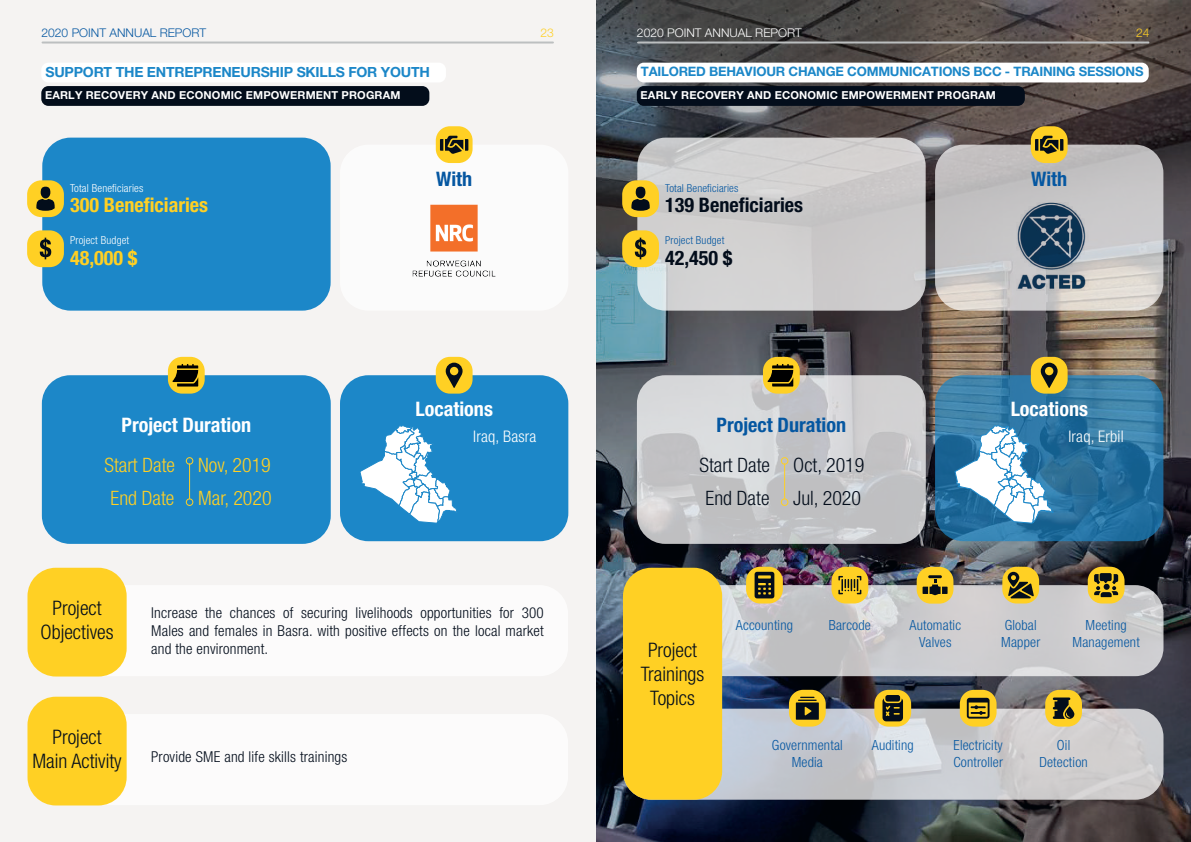
<style>
.page{position:relative;width:1191px;height:842px;background:#fff}
.page>*{position:absolute;margin:0;border:0;box-sizing:border-box;transform-origin:0 0}
.t1{font:300 condensed 20px/24px "Helvetica Neue LT Pro";color:#030d1b;text-align:center}
.t2{font:700 condensed 20px "Helvetica Neue LT Pro";color:#fff}
.t3{font:700 condensed 20px "Helvetica Neue LT Pro";color:#0557a1}
.t4{font:700 condensed 20px "Helvetica Neue LT Pro";color:#030d1b}
.t5{font:700 condensed 20px "Helvetica Neue LT Pro";color:#ffd024}
.t6{font:300 condensed 19.8px/33.3px "Helvetica Neue LT Pro";color:#030d1b}
.t7{font:300 condensed 19.8px/33.3px "Helvetica Neue LT Pro";color:#ffd024}
.t8{font:300 condensed 16px "Helvetica Neue LT Pro";letter-spacing:.015em;color:#fff}
.t9{font:300 condensed 15px/18px "Helvetica Neue LT Pro";letter-spacing:.015em;color:#030d1b;text-align:justify}
.t10{font:300 condensed 14px/16.8px "Helvetica Neue LT Pro";letter-spacing:.015em;color:#0557a1;text-align:center}
.t11{font:700 14px "Helvetica Neue LT Pro";letter-spacing:-.015em;color:#1c87c8}
.t12{font:700 13px "Helvetica Neue LT Pro";letter-spacing:-.015em;color:#1c87c8}
.t13{font:300 12px "Helvetica Neue LT Pro";color:#0557a1}
.t14{font:300 12px "Helvetica Neue LT Pro";color:#fff}
.t15{font:300 12px "Helvetica Neue LT Pro";color:#ffd024}
.t16{font:700 11px "Helvetica Neue LT Pro";letter-spacing:.015em;color:#fff}
.t17{font:300 condensed 11px "Helvetica Neue LT Pro";letter-spacing:.015em;color:#0557a1}
.t18{font:300 condensed 11px "Helvetica Neue LT Pro";letter-spacing:.015em;color:#fff}
</style>
<div class="page">
<img style="left:595px;top:0;width:596px;height:842px">
<div style="left:0;top:0;width:595px;height:842px;background:#f5f3f2"></div>
<hr style="left:43px;top:42px;width:510px;height:2px;background:#bcbfc0">
<div style="left:41px;top:63px;width:405px;height:19px;background:#fff;border-radius:7px"></div>
<div style="left:41px;top:86px;width:388px;height:20px;background:#030d1b;border-radius:7px"></div>
<div style="left:27px;top:585px;width:541px;height:91px;background:#fff;border-radius:28px"></div>
<div style="left:27px;top:568px;width:100px;height:108px;background:#ffd024;border-radius:28px"></div>
<hr style="left:638px;top:42px;width:510px;height:2px;background:#bcbfc0">
<svg style="left:935px;top:145px;width:228px;height:166px;fill:#c4c2c3"></svg>
<div style="left:1030px;top:126px;width:37px;height:37px;background:#ffd024;border-radius:14px"></div>
<svg style="left:935px;top:375px;width:228px;height:166px"></svg>
<div style="left:1030px;top:357px;width:37px;height:37px;background:#ffd024;border-radius:14px"></div>
<svg style="left:1035px;top:136px;width:28px;height:18px"></svg>
<svg style="left:1040px;top:363px;width:17px;height:25px"></svg>
<div style="left:637px;top:63px;width:511px;height:19px;background:#fff;border-radius:7px"></div>
<div style="left:637px;top:86px;width:387px;height:20px;background:#030d1b;border-radius:7px"></div>
<div style="left:637px;top:138px;width:288px;height:173px;background:#d0cfcf;border-radius:28px"></div>
<div style="left:622px;top:180px;width:37px;height:37px;background:#ffd024;border-radius:14px"></div>
<div style="left:622px;top:230px;width:37px;height:37px;background:#ffd024;border-radius:14px"></div>
<div style="left:635px;top:187px;width:10px;height:11px;background:#030d1b;border-radius:50%"></div>
<svg style="left:631px;top:199px;width:19px;height:12px"></svg>
<svg style="left:635px;top:238px;width:11px;height:21px"></svg>
<svg style="left:623px;top:585px;width:540px;height:91px;fill:#ccccce"></svg>
<svg style="left:637px;top:375px;width:288px;height:169px"></svg>
<hr style="left:784px;top:463px;width:1px;height:36px;background:#ffd024">
<div style="left:781px;top:457px;width:7px;height:8px;border:1px solid #ffd024;border-radius:50%"></div>
<div style="left:781px;top:498px;width:7px;height:8px;border:1px solid #ffd024;border-radius:50%"></div>
<div style="left:763px;top:357px;width:36px;height:37px;background:#ffd024;border-radius:14px"></div>
<svg style="left:767px;top:364px;width:26px;height:22px"></svg>
<div style="left:340px;top:145px;width:228px;height:166px;background:#fff;border-radius:28px"></div>
<div style="left:436px;top:126px;width:36px;height:37px;background:#ffd024;border-radius:14px"></div>
<div style="left:340px;top:375px;width:228px;height:166px;background:#1c87c8;border-radius:28px"></div>
<div style="left:436px;top:357px;width:36px;height:37px;background:#ffd024;border-radius:14px"></div>
<svg style="left:440px;top:136px;width:28px;height:18px"></svg>
<svg style="left:446px;top:363px;width:16px;height:25px"></svg>
<div style="left:42px;top:138px;width:289px;height:173px;background:#1c87c8;border-radius:28px"></div>
<div style="left:27px;top:180px;width:37px;height:37px;background:#ffd024;border-radius:14px"></div>
<div style="left:27px;top:230px;width:37px;height:37px;background:#ffd024;border-radius:14px"></div>
<div style="left:41px;top:187px;width:9px;height:11px;background:#030d1b;border-radius:50%"></div>
<svg style="left:36px;top:199px;width:19px;height:12px"></svg>
<svg style="left:40px;top:238px;width:11px;height:21px"></svg>
<div style="left:42px;top:375px;width:289px;height:169px;background:#1c87c8;border-radius:28px"></div>
<hr style="left:189px;top:463px;width:1px;height:36px;background:#ffd024">
<div style="left:186px;top:457px;width:7px;height:8px;border:1px solid #ffd024;border-radius:50%"></div>
<div style="left:186px;top:498px;width:7px;height:8px;border:1px solid #ffd024;border-radius:50%"></div>
<div style="left:168px;top:357px;width:37px;height:37px;background:#ffd024;border-radius:14px"></div>
<svg style="left:172px;top:364px;width:26px;height:22px"></svg>
<svg style="left:623px;top:709px;width:540px;height:91px;fill:#cccdd0"></svg>
<div style="left:623px;top:568px;width:99px;height:232px;background:#ffd024;border-radius:28px"></div>
<img style="left:412px;top:204px;width:84px;height:73px">
<svg style="left:360px;top:425px;width:97px;height:98px"></svg>
<svg style="left:954px;top:424px;width:99px;height:99px"></svg>
<div style="left:27px;top:714px;width:541px;height:91px;background:#fff;border-radius:28px"></div>
<div style="left:27px;top:697px;width:100px;height:108px;background:#ffd024;border-radius:28px"></div>
<img style="left:980px;top:198px;width:142px;height:96px">
<div style="left:746px;top:567px;width:37px;height:36px;background:#ffd024;border-radius:14px"></div>
<div style="left:831px;top:567px;width:37px;height:36px;background:#ffd024;border-radius:14px"></div>
<div style="left:916px;top:567px;width:37px;height:37px;background:#ffd024;border-radius:14px"></div>
<div style="left:1002px;top:567px;width:37px;height:36px;background:#ffd024;border-radius:14px"></div>
<div style="left:1087px;top:567px;width:37px;height:36px;background:#ffd024;border-radius:14px"></div>
<div style="left:789px;top:690px;width:36px;height:37px;background:#ffd024;border-radius:14px"></div>
<div style="left:874px;top:690px;width:37px;height:37px;background:#ffd024;border-radius:14px"></div>
<div style="left:959px;top:690px;width:37px;height:37px;background:#ffd024;border-radius:14px"></div>
<div style="left:1045px;top:690px;width:37px;height:37px;background:#ffd024;border-radius:14px"></div>
<div style="left:885px;top:695px;width:15px;height:6px;background:#030d1b;border-radius:2px"></div>
<svg style="left:882px;top:698px;width:21px;height:23px"></svg>
<svg style="left:1052px;top:697px;width:22px;height:22px"></svg>
<svg style="left:1094px;top:573px;width:24px;height:24px"></svg>
<svg style="left:796px;top:697px;width:23px;height:23px"></svg>
<svg style="left:966px;top:698px;width:23px;height:21px"></svg>
<svg style="left:1007px;top:572px;width:26px;height:26px"></svg>
<hr style="left:928px;top:575px;width:14px;height:3px;background:#030d1b">
<svg style="left:922px;top:580px;width:25px;height:15px"></svg>
<svg style="left:838px;top:576px;width:23px;height:18px"></svg>
<svg style="left:754px;top:572px;width:20px;height:26px"></svg>
<p class="t13" style="left:41px;top:25px;width:166px">2020 POINT ANNUAL REPORT</p>
<p class="t15" style="left:540px;top:25px;width:15px">23</p>
<p class="t11" style="left:45px;top:63px;width:386px">SUPPORT THE ENTREPRENEURSHIP SKILLS FOR YOUTH</p>
<p class="t16" style="left:45px;top:89px;width:357px">EARLY RECOVERY AND ECONOMIC EMPOWERMENT PROGRAM</p>
<p class="t18" style="left:70px;top:181px;width:75px">Total Beneficiaries</p>
<h1 class="t5" style="left:70px;top:193px;width:140px">300 Beneficiaries</h1>
<p class="t18" style="left:70px;top:234px;width:61px">Project Budget</p>
<h1 class="t5" style="left:70px;top:246px;width:69px">48,000 $</h1>
<h1 class="t2" style="left:122px;top:412px;width:131px">Project Duration</h1>
<h2 class="t7" style="left:198px;top:448px;width:75px">Nov, 2019<br>Mar, 2020</h2>
<h2 class="t7" style="left:104px;top:448px;width:72px;text-align:center">Start Date<br>End Date</h2>
<h1 class="t3" style="left:436px;top:166px;width:38px">With</h1>
<h1 class="t2" style="left:415px;top:397px;width:79px">Locations</h1>
<p class="t8" style="left:473px;top:428px;width:65px">Iraq, Basra</p>
<h1 class="t1" style="left:41px;top:596px;width:74px">Project<br>Objectives</h1>
<p class="t9" style="left:151px;top:603px;width:394px">Increase the chances of securing livelihoods opportunities for 300<br>Males and females in Basra. with positive effects on the local market and the environment.</p>
<h1 class="t1" style="left:32px;top:725px;width:91px">Project<br>Main Activity</h1>
<p class="t9" style="left:151px;top:748px;width:198px">Provide SME and life skills trainings</p>
<p class="t14" style="left:637px;top:25px;width:166px">2020 POINT ANNUAL REPORT</p>
<p class="t15" style="left:1136px;top:25px;width:15px">24</p>
<p class="t12" style="left:641px;top:64px;width:504px">TAILORED BEHAVIOUR CHANGE COMMUNICATIONS BCC - TRAINING SESSIONS</p>
<p class="t16" style="left:640px;top:89px;width:357px">EARLY RECOVERY AND ECONOMIC EMPOWERMENT PROGRAM</p>
<p class="t17" style="left:665px;top:181px;width:75px">Total Beneficiaries</p>
<h1 class="t4" style="left:665px;top:193px;width:140px">139 Beneficiaries</h1>
<p class="t17" style="left:665px;top:234px;width:61px">Project Budget</p>
<h1 class="t4" style="left:665px;top:246px;width:69px">42,450 $</h1>
<h1 class="t3" style="left:716px;top:412px;width:131px">Project Duration</h1>
<h2 class="t6" style="left:793px;top:448px;width:73px">Oct, 2019<br>Jul, 2020</h2>
<h2 class="t6" style="left:699px;top:448px;width:72px;text-align:center">Start Date<br>End Date</h2>
<h1 class="t3" style="left:1031px;top:166px;width:38px">With</h1>
<h1 class="t2" style="left:1010px;top:397px;width:79px">Locations</h1>
<p class="t8" style="left:1068px;top:428px;width:57px">Iraq, Erbil</p>
<h1 class="t1" style="left:641px;top:637px;width:65px">Project<br>Trainings<br>Topics</h1>
<p class="t10" style="left:736px;top:617px;width:59px">Accounting</p>
<p class="t10" style="left:829px;top:617px;width:44px">Barcode</p>
<p class="t10" style="left:909px;top:617px;width:53px">Automatic<br>Valves</p>
<p class="t10" style="left:1001px;top:617px;width:41px;text-align:left">Global<br>Mapper</p>
<p class="t10" style="left:1072px;top:617px;width:69px">Meeting<br>Management</p>
<p class="t10" style="left:772px;top:737px;width:72px">Governmental<br>Media</p>
<p class="t10" style="left:871px;top:737px;width:43px">Auditing</p>
<p class="t10" style="left:953px;top:737px;width:51px;text-align:left">Electricity<br>Controller</p>
<p class="t10" style="left:1039px;top:737px;width:50px">Oil<br>Detection</p>
</div>
